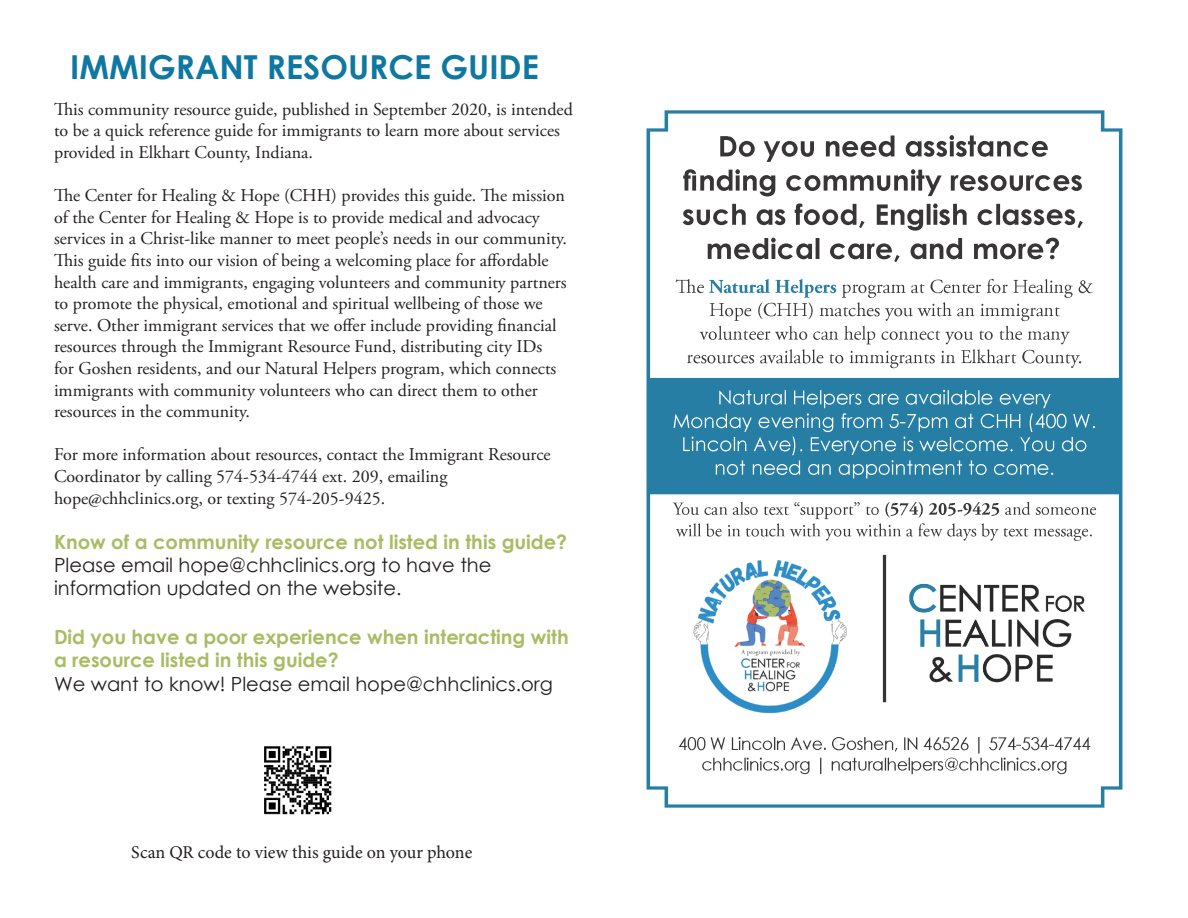
<style>
.page{position:relative;width:1188px;height:918px;background:#fff}
.page>*{position:absolute;margin:0;border:0;box-sizing:border-box;transform-origin:0 0}
.t1{font:700 33px "Century Gothic";color:#0e78a0}
.t2{font:700 19.5px/23.4px "Century Gothic";color:#a9bc64}
.t3{font:19.5px "Century Gothic";color:#231f20}
.t4{font:18px/21.6px "Adobe Garamond Pro";color:#231f20}
.t5{font:18px "Minion Pro";color:#231f20}
</style>
<div class="page">
<img style="left:264px;top:746px;width:68px;height:69px">
<img style="left:646px;top:110px;width:477px;height:698px">
<p class="t1" style="left:70px;top:42px;width:470px">IMMIGRANT RESOURCE GUIDE</p>
<p class="t4" style="left:54px;top:99px;width:520px">This community resource guide, published in September 2020, is intended to be a quick reference guide for immigrants to learn more about services provided in Elkhart County, Indiana.</p>
<p class="t4" style="left:54px;top:185px;width:515px">The Center for Healing &amp; Hope (CHH) provides this guide. The mission of the Center for Healing &amp; Hope is to provide medical and advocacy services in a Christ-like manner to meet people’s needs in our community.<br>This guide fits into our vision of being a welcoming place for affordable health care and immigrants, engaging volunteers and community partners to promote the physical, emotional and spiritual wellbeing of those we serve. Other immigrant services that we offer include providing financial resources through the Immigrant Resource Fund, distributing city IDs<br>for Goshen residents, and our Natural Helpers program, which connects immigrants with community volunteers who can direct them to other resources in the community.</p>
<p class="t4" style="left:54px;top:445px;width:498px">For more information about resources, contact the Immigrant Resource</p>
<p class="t4" style="left:54px;top:466px;width:395px">Coordinator by calling 574-534-4744 ext. 209, emailing</p>
<p class="t4" style="left:54px;top:488px;width:333px">hope@chhclinics.org, or texting 574-205-9425.</p>
<p class="t2" style="left:54px;top:529px;width:515px">Know of a community resource not listed in this guide?</p>
<p class="t3" style="left:54px;top:551px;width:439px">Please email hope@chhclinics.org to have the</p>
<p class="t3" style="left:54px;top:575px;width:349px">information updated on the website.</p>
<p class="t2" style="left:54px;top:624px;width:516px">Did you have a poor experience when interacting with a resource listed in this guide?</p>
<p class="t3" style="left:54px;top:670px;width:500px">We want to know! Please email hope@chhclinics.org</p>
<p class="t5" style="left:131px;top:840px;width:343px">Scan QR code to view this guide on your phone</p>
</div>
